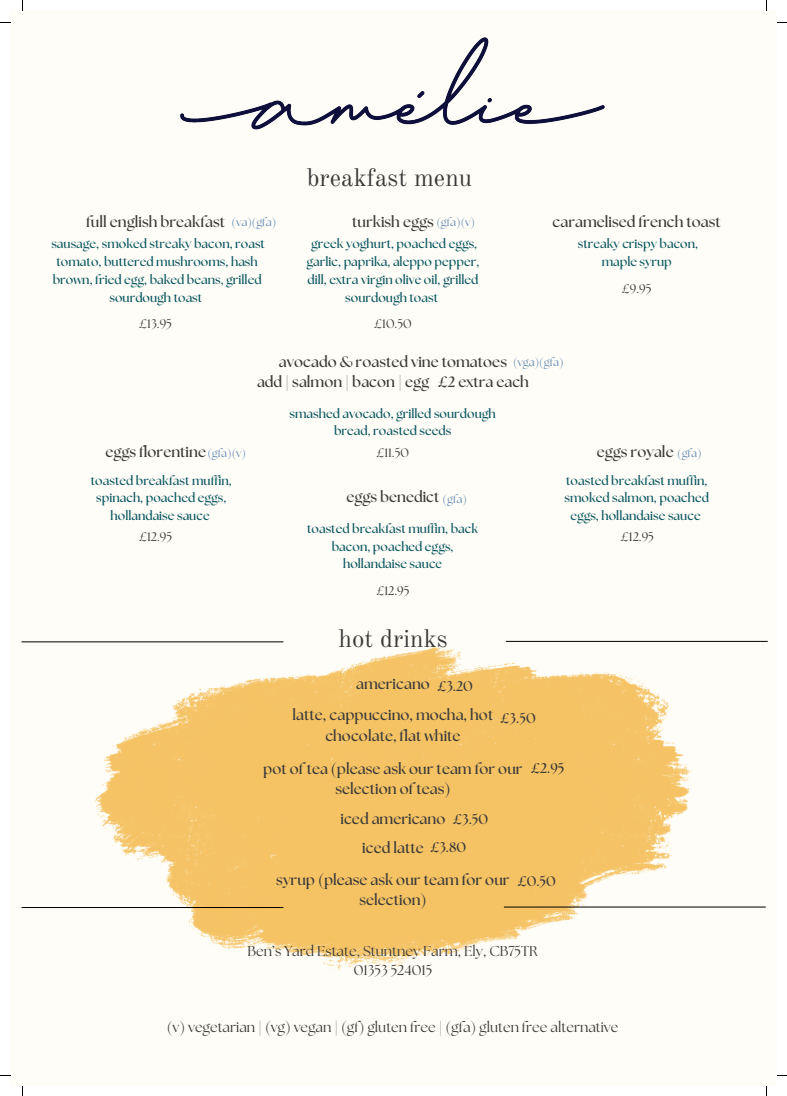
<style>
.page{position:relative;width:787px;height:1096px;background:#fff}
.page>*{position:absolute;margin:0;border:0;box-sizing:border-box;transform-origin:0 0}
.t1{font:25px "Old Standard";color:#3b3a39}
.t2{font:700 15px/20.6px "The Seasons";color:#3b3a39;text-align:center}
.t3{font:14.25px "The Seasons";color:#3b3a39}
.t4{font:700 14px "The Seasons";color:#3b3a39}
.t5{font:700 12.5px/17.8px "The Seasons";color:#0b5761;text-align:center}
.t6{font:12.5px "The Seasons";color:#3b3a39}
.t7{font:11.25px "The Seasons";color:#5e88b3}
.s1{font-size:14px}
</style>
<div class="page">
<div style="left:10px;top:10px;width:767px;height:1076px;background:#fffdf7"></div>
<img style="left:94px;top:647px;width:597px;height:324px">
<hr style="left:22px;top:907px;width:261px;height:1px;background:#000">
<hr style="left:22px;top:641px;width:261px;height:1px;background:#000">
<hr style="left:506px;top:641px;width:262px;height:1px;background:#000">
<hr style="left:504px;top:906px;width:262px;height:1px;background:#000">
<img style="left:180px;top:37px;width:425px;height:93px">
<h5 class="t2" style="left:86px;top:212px;width:140px">full english breakfast</h5>
<h2 class="t5" style="left:51px;top:236px;width:215px">sausage, smoked streaky bacon, roast tomato, buttered mushrooms, hash brown, fried egg, baked beans, grilled sourdough toast</h2>
<p class="t6" style="left:139px;top:318px;width:34px">£13.95</p>
<h4 class="t7" style="left:232px;top:217px;width:46px">(va)(gfa)</h4>
<h2 class="t1" style="left:307px;top:162px;width:167px">breakfast menu</h2>
<h2 class="t2" style="left:352px;top:212px;width:83px">turkish eggs</h2>
<h2 class="t5" style="left:307px;top:236px;width:174px">greek yoghurt, poached eggs, garlic, paprika, aleppo pepper, dill, extra virgin olive oil, grilled sourdough toast</h2>
<h2 class="t6" style="left:374px;top:318px;width:39px">£10.50</h2>
<h2 class="t7" style="left:436px;top:217px;width:40px">(gfa)(v)</h2>
<h3 class="t2" style="left:552px;top:212px;width:170px">caramelised french toast</h3>
<h3 class="t5" style="left:578px;top:236px;width:122px">streaky crispy bacon, maple syrup</h3>
<h3 class="t6" style="left:622px;top:282px;width:31px">£9.95</h3>
<h5 class="t2" style="left:257px;top:352px;width:273px">avocado &amp; roasted vine tomatoes<br>add | salmon | bacon | egg £2 extra each</h5>
<h2 class="t7" style="left:513px;top:356px;width:52px">(vga)(gfa)</h2>
<p class="t5" style="left:290px;top:405px;width:208px">smashed avocado, grilled sourdough bread, roasted seeds</p>
<h4 class="t6" style="left:376px;top:447px;width:34px">£11.50</h4>
<p class="t2" style="left:105px;top:442px;width:102px">eggs florentine</p>
<h4 class="t5" style="left:91px;top:472px;width:143px">toasted breakfast muffin, spinach, poached eggs, hollandaise sauce</h4>
<h2 class="t2" style="left:597px;top:442px;width:78px">eggs royale</h2>
<h4 class="t7" style="left:207px;top:448px;width:40px">(gfa)(v)</h4>
<p class="t7" style="left:677px;top:448px;width:26px">(gfa)</p>
<h5 class="t5" style="left:564px;top:472px;width:146px">toasted breakfast muffin, smoked salmon, poached eggs, hollandaise sauce</h5>
<h4 class="t2" style="left:346px;top:487px;width:95px">eggs benedict</h4>
<h5 class="t5" style="left:307px;top:520px;width:173px">toasted breakfast muffin, back bacon, poached eggs, hollandaise sauce</h5>
<h2 class="t7" style="left:443px;top:494px;width:26px">(gfa)</h2>
<h2 class="t6" style="left:139px;top:530px;width:35px">£12.95</h2>
<h4 class="t6" style="left:621px;top:530px;width:35px">£12.95</h4>
<h5 class="t6" style="left:376px;top:585px;width:35px">£12.95</h5>
<h2 class="t1" style="left:338px;top:623px;width:111px">hot drinks</h2>
<h5 class="t2" style="left:356px;top:674px;width:75px">americano</h5>
<h5 class="t2" style="left:293px;top:705px;width:202px">latte, cappuccino, mocha, hot chocolate, flat white</h5>
<h1 class="t2" style="left:263px;top:758px;width:261px">pot of tea (please ask our team for our selection of teas)</h1>
<p class="t2" style="left:340px;top:808px;width:107px">iced americano</p>
<h2 class="t2" style="left:362px;top:838px;width:105px">iced latte <span class="s1">£3.80</span></h2>
<h2 class="t2" style="left:276px;top:869px;width:235px">syrup (please ask our team for our selection)</h2>
<h2 class="t4" style="left:437px;top:679px;width:37px">£3.20</h2>
<h2 class="t4" style="left:501px;top:711px;width:37px">£3.50</h2>
<h2 class="t4" style="left:531px;top:761px;width:35px">£2.95</h2>
<h2 class="t4" style="left:453px;top:812px;width:37px">£3.50</h2>
<h2 class="t4" style="left:518px;top:874px;width:40px">£0.50</h2>
<p class="t3" style="left:248px;top:944px;width:292px">Ben’s Yard Estate, Stuntney Farm, Ely, CB75TR</p>
<h4 class="t3" style="left:354px;top:963px;width:80px">01353 524015</h4>
<p class="t3" style="left:167px;top:1020px;width:453px">(v) vegetarian | (vg) vegan | (gf) gluten free | (gfa) gluten free alternative</p>
</div>
